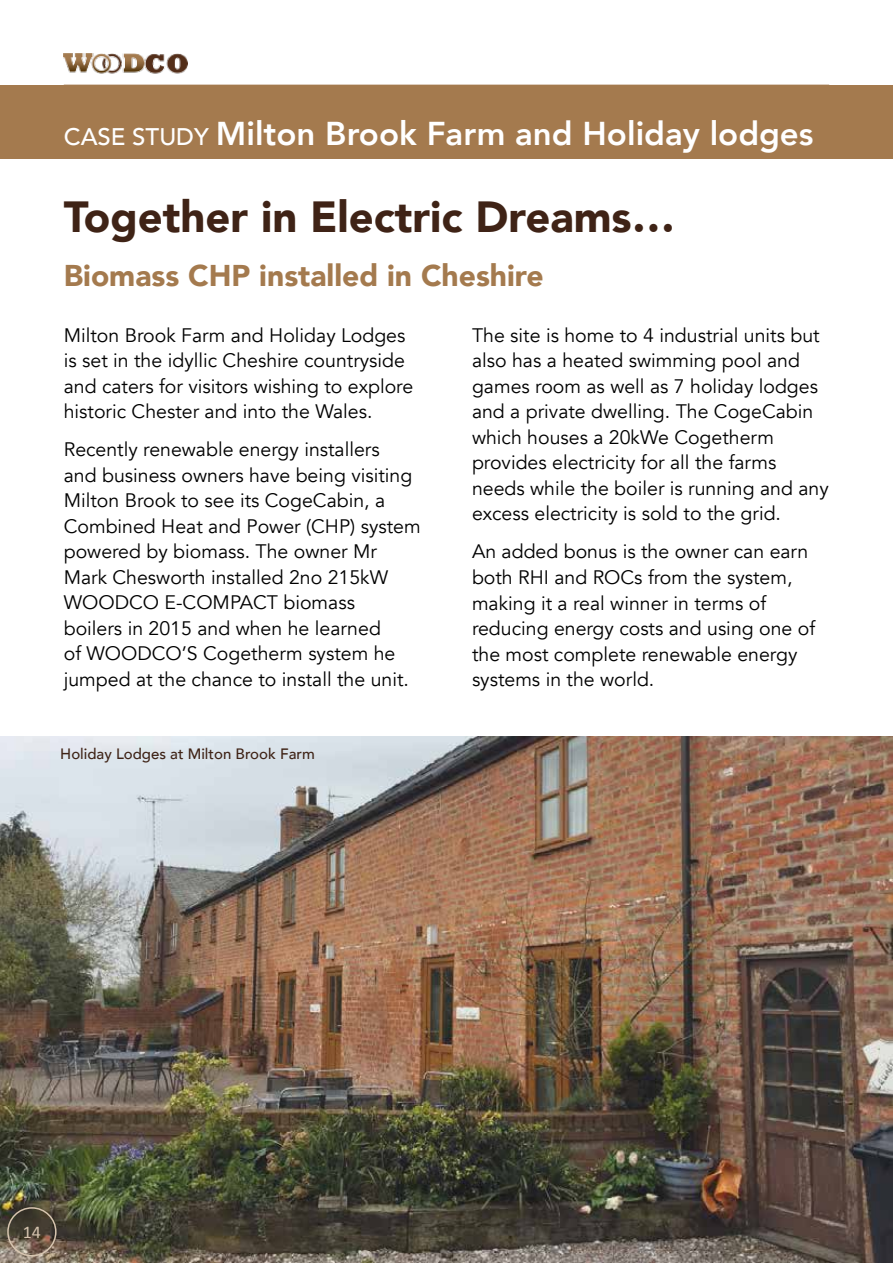
<style>
.page{position:relative;width:893px;height:1263px;background:#fff}
.page>*{position:absolute;margin:0;border:0;box-sizing:border-box;transform-origin:0 0}
.t1{font:900 43.5px "Avenir";color:#3f2316}
.t2{font:800 33px "Avenir";color:#fff}
.t3{font:900 30px "Avenir";color:#a47a4e}
.t4{font:19.5px/25.5px "Avenir";color:#000}
.t5{font:18px "Calibri";color:#d7c5b0}
.t6{font:500 15px "Avenir";color:#3f2316}
.s1{font-weight:500;font-size:24px}
</style>
<div class="page">
<img style="left:0;top:736px;width:893px;height:527px">
<img style="left:64px;top:53px;width:124px;height:21px">
<hr style="left:64px;top:85px;width:765px;height:1px;background:#a47a4e">
<div style="left:7px;top:1207px;width:50px;height:49px;border:2px solid #d7c5b0;border-radius:50%"></div>
<div style="left:0;top:86px;width:893px;height:73px;background:#a47a4e"></div>
<h2 class="t2" style="left:64px;top:103px;width:751px"><span class="s1">case study</span> Milton Brook Farm and Holiday lodges</h2>
<h1 class="t1" style="left:64px;top:180px;width:613px">Together in Electric Dreams…</h1>
<h3 class="t3" style="left:64px;top:250px;width:482px">Biomass CHP installed in Cheshire</h3>
<p class="t4" style="left:64px;top:322px;width:351px">Milton Brook Farm and Holiday Lodges is set in the idyllic Cheshire countryside and caters for visitors wishing to explore historic Chester and into the Wales.</p>
<p class="t4" style="left:64px;top:437px;width:358px">Recently renewable energy installers<br>and business owners have being visiting Milton Brook to see its CogeCabin, a Combined Heat and Power (CHP) system powered by biomass. The owner Mr Mark Chesworth installed 2no 215kW WOODCO E-COMPACT biomass<br>boilers in 2015 and when he learned<br>of WOODCO’S Cogetherm system he jumped at the chance to install the unit.</p>
<p class="t6" style="left:60px;top:741px;width:256px">Holiday Lodges at Milton Brook Farm</p>
<p class="t4" style="left:472px;top:323px;width:358px">The site is home to 4 industrial units but also has a heated swimming pool and games room as well as 7 holiday lodges and a private dwelling. The CogeCabin which houses a 20kWe Cogetherm provides electricity for all the farms needs while the boiler is running and any excess electricity is sold to the grid.</p>
<p class="t4" style="left:472px;top:539px;width:345px">An added bonus is the owner can earn both RHI and ROCs from the system, making it a real winner in terms of reducing energy costs and using one of the most complete renewable energy systems in the world.</p>
<p class="t5" style="left:23px;top:1221px;width:20px">14</p>
</div>
